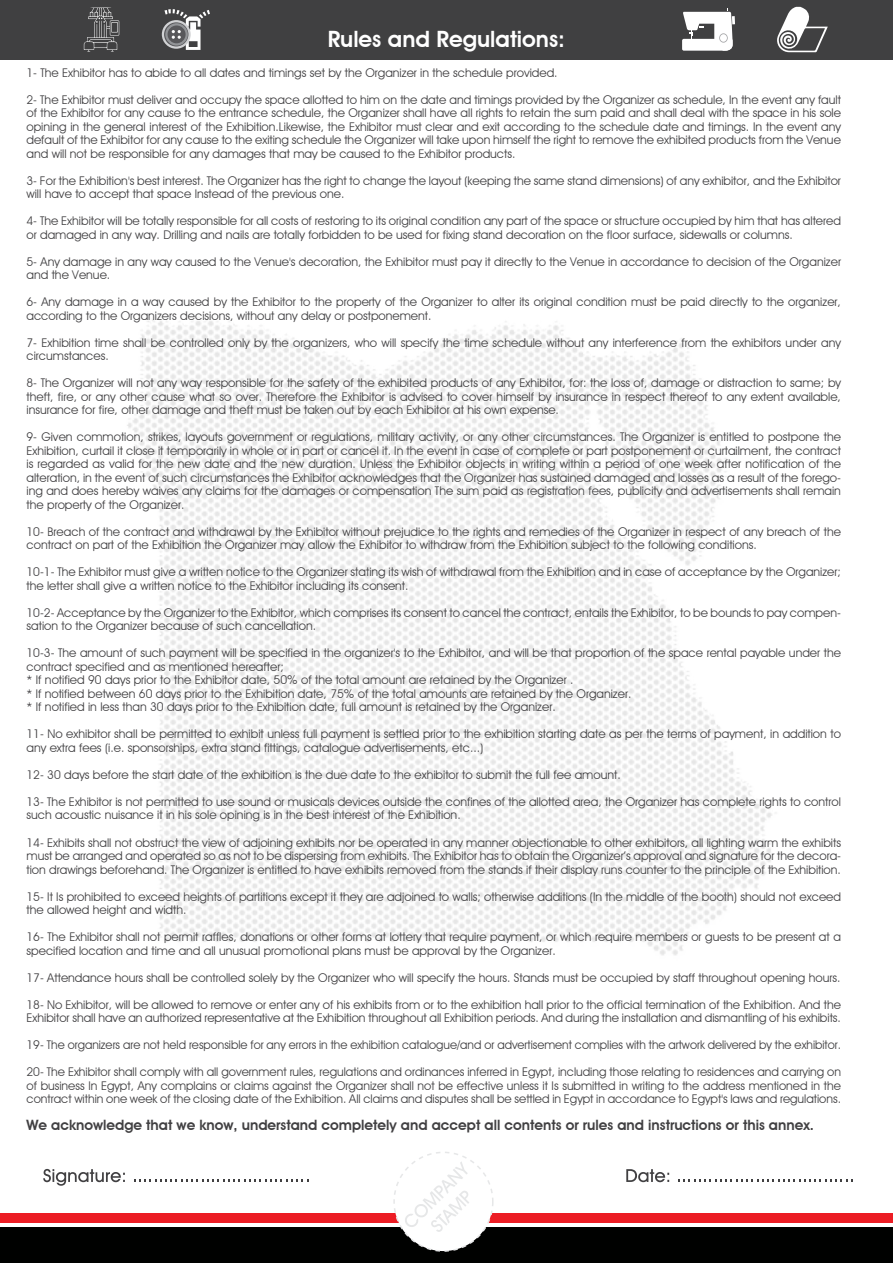
<style>
.page{position:relative;width:893px;height:1263px;background:#fff}
.page>*{position:absolute;margin:0;border:0;box-sizing:border-box;transform-origin:0 0}
.t1{font:600 22.5px "Avant Garde IT Cby BT";color:#fff}
.t2{font:600 14.25px "Avant Garde IT Cby BT";color:#414042}
.t3{font:12px/13.5px "Avant Garde IT Cby BT";color:#414042}
</style>
<div class="page">
<img style="left:127px;top:317px;width:645px;height:638px">
<div style="left:0;top:1228px;width:892px;height:35px;background:#000100"></div>
<div style="left:0;top:1213px;width:892px;height:10px;background:#ec1c24"></div>
<svg style="left:43px;top:1169px;width:82px;height:17px"></svg>
<svg style="left:134px;top:1180px;width:175px;height:2px"></svg>
<svg style="left:626px;top:1169px;width:43px;height:13px"></svg>
<svg style="left:678px;top:1180px;width:175px;height:2px"></svg>
<div style="left:394px;top:1152px;width:99px;height:99px;background:#fff;border-radius:50%"></div>
<div style="left:393px;top:1151px;width:101px;height:101px;border:2px dashed #e6e7e8;border-radius:50%"></div>
<svg style="left:405px;top:1161px;width:64px;height:71px"></svg>
<div style="left:0;top:0;width:893px;height:59px;background:#404041"></div>
<div style="left:162px;top:20px;width:29px;height:29px;border:2px solid #d1d2d4;border-radius:50%"></div>
<svg style="left:164px;top:9px;width:46px;height:41px"></svg>
<svg style="left:777px;top:7px;width:51px;height:45px"></svg>
<svg style="left:682px;top:8px;width:53px;height:43px"></svg>
<svg style="left:84px;top:7px;width:35px;height:45px"></svg>
<h1 class="t1" style="left:328px;top:26px;width:239px">Rules and Regulations:</h1>
<p class="t3" style="left:26px;top:66px;width:533px">1- The Exhibitor has to abide to all dates and timings set by the Organizer in the schedule provided.</p>
<p class="t3" style="left:26px;top:93px;width:816px;text-align:justify">2- The Exhibitor must deliver and occupy the space allotted to him on the date and timings provided by the Organizer as schedule, In the event any fault of the Exhibitor for any cause to the entrance schedule, the Organizer shall have all rights to retain the sum paid and shall deal with the space in his sole opining in the general interest of the Exhibition.Likewise, the Exhibitor must clear and exit according to the schedule date and timings. In the event any default of the Exhibitor for any cause to the exiting schedule the Organizer will take upon himself the right to remove the exhibited products from the Venue and will not be responsible for any damages that may be caused to the Exhibitor products.</p>
<p class="t3" style="left:26px;top:174px;width:816px">3- For the Exhibition's best interest. The Organizer has the right to change the layout (keeping the same stand dimensions) of any exhibitor, and the Exhibitor will have to accept that space Instead of the previous one.</p>
<p class="t3" style="left:26px;top:214px;width:816px">4- The Exhibitor will be totally responsible for all costs of restoring to its original condition any part of the space or structure occupied by him that has altered or damaged in any way. Drilling and nails are totally forbidden to be used for fixing stand decoration on the floor surface, sidewalls or columns.</p>
<p class="t3" style="left:26px;top:255px;width:816px">5- Any damage in any way caused to the Venue's decoration, the Exhibitor must pay it directly to the Venue in accordance to decision of the Organizer and the Venue.</p>
<p class="t3" style="left:26px;top:295px;width:816px">6- Any damage in a way caused by the Exhibitor to the property of the Organizer to alter its original condition must be paid directly to the organizer, according to the Organizers decisions, without any delay or postponement.</p>
<p class="t3" style="left:26px;top:336px;width:816px">7- Exhibition time shall be controlled only by the organizers, who will specify the time schedule without any interference from the exhibitors under any circumstances.</p>
<p class="t3" style="left:26px;top:376px;width:816px;text-align:justify">8- The Organizer will not any way responsible for the safety of the exhibited products of any Exhibitor, for: the loss of, damage or distraction to same; by theft, fire, or any other cause what so over. Therefore the Exhibitor is advised to cover himself by insurance in respect thereof to any extent available, insurance for fire, other damage and theft must be taken out by each Exhibitor at his own expense.</p>
<p class="t3" style="left:26px;top:430px;width:816px;text-align:justify">9- Given commotion, strikes, layouts government or regulations, military activity, or any other circumstances. The Organizer is entitled to postpone the Exhibition, curtail it close it temporarily in whole or in part or cancel it. In the event in case of complete or part postponement or curtailment, the contract is regarded as valid for the new date and the new duration. Unless the Exhibitor objects in writing within a period of one week after notification of the alteration, in the event of such circumstances the Exhibitor acknowledges that the Organizer has sustained damaged and losses as a result of the forego&shy;ing and does hereby waives any claims for the damages or compensation The sum paid as registration fees, publicity and advertisements shall remain the property of the Organizer.</p>
<p class="t3" style="left:26px;top:525px;width:816px">10- Breach of the contract and withdrawal by the Exhibitor without prejudice to the rights and remedies of the Organizer in respect of any breach of the contract on part of the Exhibition the Organizer may allow the Exhibitor to withdraw from the Exhibition subject to the following conditions.</p>
<p class="t3" style="left:26px;top:565px;width:816px">10-1- The Exhibitor must give a written notice to the Organizer stating its wish of withdrawal from the Exhibition and in case of acceptance by the Organizer; the letter shall give a written notice to the Exhibitor including its consent.</p>
<p class="t3" style="left:26px;top:606px;width:816px">10-2- Acceptance by the Organizer to the Exhibitor, which comprises its consent to cancel the contract, entails the Exhibitor, to be bounds to pay compen&shy;sation to the Organizer because of such cancellation.</p>
<p class="t3" style="left:26px;top:646px;width:816px">10-3- The amount of such payment will be specified in the organizer's to the Exhibitor, and will be that proportion of the space rental payable under the contract specified and as mentioned hereafter;<br>* If notified 90 days prior to the Exhibitor date, 50% of the total amount are retained by the Organizer .<br>* lf notified between 60 days prior to the Exhibition date, 75% of the total amounts are retained by the Organizer.<br>* If notified in less than 30 days prior to the Exhibition date, full amount is retained by the Organizer.</p>
<p class="t3" style="left:26px;top:727px;width:816px">11- No exhibitor shall be permitted to exhibit unless full payment is settled prior to the exhibition starting date as per the terms of payment, in addition to any extra fees (i.e. sponsorships, extra stand fittings, catalogue advertisements, etc...)</p>
<p class="t3" style="left:26px;top:768px;width:596px">12- 30 days before the start date of the exhibition is the due date to the exhibitor to submit the full fee amount.</p>
<p class="t3" style="left:26px;top:795px;width:816px">13- The Exhibitor is not permitted to use sound or musicals devices outside the confines of the allotted area, the Organizer has complete rights to control such acoustic nuisance it in his sole opining is in the best interest of the Exhibition.</p>
<p class="t3" style="left:26px;top:835px;width:816px;text-align:justify">14- Exhibits shall not obstruct the view of adjoining exhibits nor be operated in any manner objectionable to other exhibitors, all lighting warm the exhibits must be arranged and operated so as not to be dispersing from exhibits. The Exhibitor has to obtain the Organizer’s approval and signature for the decora&shy;tion drawings beforehand. The Organizer is entitled to have exhibits removed from the stands if their display runs counter to the principle of the Exhibition.</p>
<p class="t3" style="left:26px;top:889px;width:816px">15- It Is prohibited to exceed heights of partitions except it they are adjoined to walls; otherwise additions (In the middle of the booth) should not exceed the allowed height and width.</p>
<p class="t3" style="left:26px;top:930px;width:816px">16- The Exhibitor shall not permit raffles, donations or other forms at lottery that require payment, or which require members or guests to be present at a specified location and time and all unusual promotional plans must be approval by the Organizer.</p>
<p class="t3" style="left:26px;top:970px;width:815px">17- Attendance hours shall be controlled solely by the Organizer who will specify the hours. Stands must be occupied by staff throughout opening hours.</p>
<p class="t3" style="left:26px;top:997px;width:816px">18- No Exhibitor, will be allowed to remove or enter any of his exhibits from or to the exhibition hall prior to the official termination of the Exhibition. And the<br>Exhibitor shall have an authorized representative at the Exhibition throughout all Exhibition periods. And during the installation and dismantling of his exhibits.</p>
<p class="t3" style="left:26px;top:1038px;width:816px">19- The organizers are not held responsible for any errors in the exhibition catalogue/and or advertisement complies with the artwork delivered by the exhibitor.</p>
<p class="t3" style="left:26px;top:1065px;width:816px;text-align:justify">20- The Exhibitor shall comply with all government rules, regulations and ordinances inferred in Egypt, including those relating to residences and carrying on of business In Egypt, Any complains or claims against the Organizer shall not be effective unless it Is submitted in writing to the address mentioned in the contract within one week of the closing date of the Exhibition. All claims and disputes shall be settled in Egypt in accordance to Egypt's laws and regulations.</p>
<p class="t2" style="left:26px;top:1116px;width:789px">We acknowledge that we know, understand completely and accept all contents or rules and instructions or this annex.</p>
</div>
